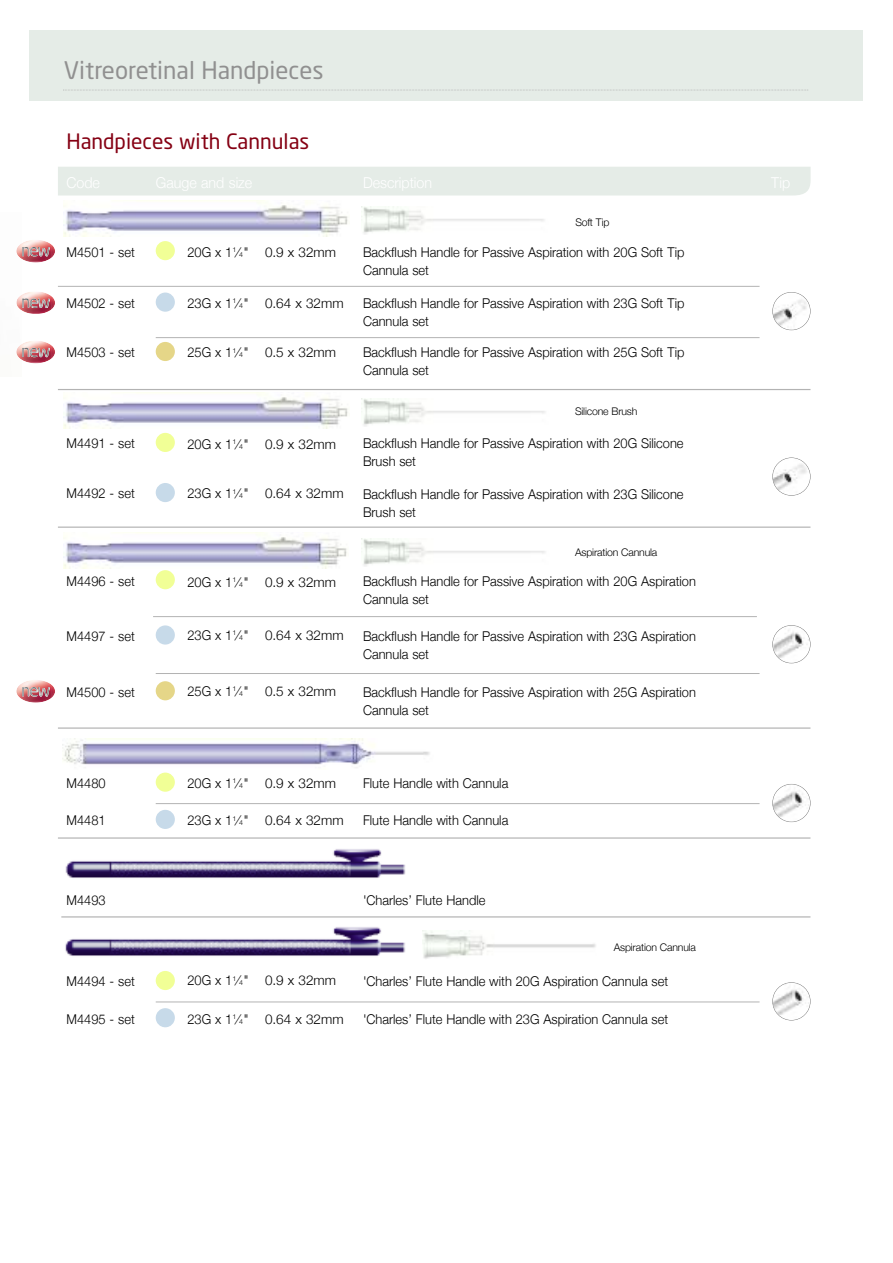
<style>
.page{position:relative;width:893px;height:1263px;background:#fff}
.page>*{position:absolute;margin:0;border:0;box-sizing:border-box;transform-origin:0 0}
.t1{font:24px "Neo Sans";color:#909090}
.t2{font:21px "Neo Sans";color:#850013}
.t3{font:300 13.5px/18px "Helvetica Neue";color:#000;scale:.95 1}
.t4{font:300 10.5px "Helvetica Neue";letter-spacing:-.015em;color:#000}
.s1{font-size:6.75px}
</style>
<div class="page">
<div style="left:30px;top:30px;width:833px;height:71px;background:#e5ece7"></div>
<svg style="left:63px;top:90px;width:745px;height:1px"></svg>
<img style="left:63px;top:200px;width:285px;height:36px">
<img style="left:361px;top:207px;width:183px;height:27px">
<img style="left:773px;top:292px;width:36px;height:38px;border-radius:50%">
<div style="left:772px;top:292px;width:39px;height:38px;border:1px solid #808080;border-radius:50%"></div>
<img style="left:773px;top:458px;width:36px;height:37px;border-radius:50%">
<div style="left:772px;top:457px;width:39px;height:39px;border:1px solid #808080;border-radius:50%"></div>
<img style="left:773px;top:625px;width:37px;height:38px;border-radius:50%">
<div style="left:772px;top:625px;width:39px;height:38px;border:1px solid #808080;border-radius:50%"></div>
<hr style="left:58px;top:286px;width:701px;height:1px;background:#b3b3b3">
<div style="left:156px;top:241px;width:19px;height:19px;background:#f1ff96;border-radius:50%"></div>
<img style="left:63px;top:392px;width:285px;height:36px">
<img style="left:362px;top:398px;width:183px;height:28px">
<div style="left:156px;top:433px;width:19px;height:19px;background:#f1ff96;border-radius:50%"></div>
<div style="left:156px;top:483px;width:19px;height:19px;background:#c7dae9;border-radius:50%"></div>
<hr style="left:156px;top:337px;width:603px;height:1px;background:#b3b3b3">
<hr style="left:153px;top:616px;width:604px;height:1px;background:#b3b3b3">
<hr style="left:156px;top:673px;width:603px;height:1px;background:#b3b3b3">
<div style="left:156px;top:293px;width:19px;height:19px;background:#c7dae9;border-radius:50%"></div>
<img style="left:63px;top:738px;width:367px;height:27px">
<img style="left:773px;top:784px;width:37px;height:38px;border-radius:50%">
<div style="left:772px;top:784px;width:39px;height:38px;border:1px solid #808080;border-radius:50%"></div>
<hr style="left:156px;top:803px;width:603px;height:1px;background:#b3b3b3">
<div style="left:156px;top:772px;width:19px;height:20px;background:#f1ff96;border-radius:50%"></div>
<div style="left:156px;top:810px;width:19px;height:19px;background:#c7dae9;border-radius:50%"></div>
<img style="left:65px;top:849px;width:341px;height:29px">
<img style="left:65px;top:927px;width:341px;height:29px">
<img style="left:773px;top:983px;width:37px;height:37px;border-radius:50%">
<div style="left:772px;top:982px;width:39px;height:38px;border:1px solid #808080;border-radius:50%"></div>
<hr style="left:156px;top:1002px;width:603px;height:1px;background:#b3b3b3">
<div style="left:156px;top:971px;width:19px;height:19px;background:#f1ff96;border-radius:50%"></div>
<div style="left:156px;top:1008px;width:19px;height:19px;background:#c7dae9;border-radius:50%"></div>
<div style="left:156px;top:342px;width:19px;height:19px;background:#e5d688;border-radius:50%"></div>
<img style="left:29px;top:297px;width:24px;height:17px">
<img style="left:16px;top:292px;width:36px;height:21px">
<svg style="left:22px;top:298px;width:33px;height:11px"></svg>
<img style="left:16px;top:240px;width:36px;height:22px">
<svg style="left:22px;top:247px;width:33px;height:10px"></svg>
<img style="left:63px;top:532px;width:284px;height:36px">
<img style="left:362px;top:538px;width:183px;height:28px">
<div style="left:156px;top:681px;width:19px;height:19px;background:#e5d688;border-radius:50%"></div>
<img style="left:31px;top:685px;width:23px;height:18px">
<img style="left:16px;top:680px;width:36px;height:22px">
<svg style="left:22px;top:687px;width:33px;height:10px"></svg>
<img style="left:16px;top:341px;width:36px;height:22px">
<svg style="left:22px;top:348px;width:33px;height:10px"></svg>
<img style="left:422px;top:931px;width:174px;height:28px">
<div style="left:156px;top:570px;width:19px;height:19px;background:#f1ff96;border-radius:50%"></div>
<div style="left:156px;top:625px;width:19px;height:19px;background:#c7dae9;border-radius:50%"></div>
<hr style="left:58px;top:526px;width:752px;height:2px;background:#b3b3b3">
<hr style="left:58px;top:389px;width:752px;height:1px;background:#b3b3b3">
<hr style="left:58px;top:727px;width:752px;height:2px;background:#b3b3b3">
<hr style="left:61px;top:916px;width:749px;height:1px;background:#b3b3b3">
<hr style="left:58px;top:837px;width:752px;height:2px;background:#b3b3b3">
<div style="left:58px;top:167px;width:753px;height:28px;background:#e5ece7"></div>
<h1 class="t1" style="left:64px;top:61px;width:261px">Vitreoretinal Handpieces</h1>
<h2 class="t2" style="left:66px;top:134px;width:244px">Handpieces with Cannulas</h2>
<p class="t4" style="left:575px;top:216px;width:36px">Soft Tip</p>
<p class="t3" style="left:187px;top:242px;width:158px">20G x 1<sup>1</sup>⁄<span class="s1">4</span>" 0.9 x 32mm</p>
<p class="t3" style="left:66px;top:242px;width:74px">M4501 - set</p>
<p class="t3" style="left:363px;top:242px;width:340px">Backflush Handle for Passive Aspiration with 20G Soft Tip<br>Cannula set</p>
<p class="t3" style="left:187px;top:294px;width:166px">23G x 1<sup>1</sup>⁄<span class="s1">4</span>" 0.64 x 32mm</p>
<p class="t3" style="left:66px;top:294px;width:74px">M4502 - set</p>
<p class="t3" style="left:363px;top:294px;width:340px">Backflush Handle for Passive Aspiration with 23G Soft Tip<br>Cannula set</p>
<p class="t3" style="left:187px;top:343px;width:158px">25G x 1<sup>1</sup>⁄<span class="s1">4</span>" 0.5 x 32mm</p>
<p class="t3" style="left:66px;top:343px;width:74px">M4503 - set</p>
<p class="t3" style="left:363px;top:343px;width:340px">Backflush Handle for Passive Aspiration with 25G Soft Tip<br>Cannula set</p>
<p class="t4" style="left:575px;top:405px;width:64px">Silicone Brush</p>
<p class="t3" style="left:66px;top:434px;width:74px">M4491 - set</p>
<p class="t3" style="left:363px;top:434px;width:339px">Backflush Handle for Passive Aspiration with 20G Silicone<br>Brush set</p>
<p class="t3" style="left:66px;top:484px;width:74px">M4492 - set</p>
<p class="t3" style="left:363px;top:484px;width:339px">Backflush Handle for Passive Aspiration with 23G Silicone<br>Brush set</p>
<p class="t3" style="left:187px;top:434px;width:158px">20G x 1<sup>1</sup>⁄<span class="s1">4</span>" 0.9 x 32mm</p>
<p class="t3" style="left:187px;top:484px;width:166px">23G x 1<sup>1</sup>⁄<span class="s1">4</span>" 0.64 x 32mm</p>
<p class="t4" style="left:575px;top:546px;width:84px">Aspiration Cannula</p>
<p class="t3" style="left:66px;top:571px;width:74px">M4496 - set</p>
<p class="t3" style="left:363px;top:572px;width:352px">Backflush Handle for Passive Aspiration with 20G Aspiration<br>Cannula set</p>
<p class="t3" style="left:66px;top:627px;width:74px">M4497 - set</p>
<p class="t3" style="left:363px;top:627px;width:352px">Backflush Handle for Passive Aspiration with 23G Aspiration<br>Cannula set</p>
<p class="t3" style="left:187px;top:572px;width:158px">20G x 1<sup>1</sup>⁄<span class="s1">4</span>" 0.9 x 32mm</p>
<p class="t3" style="left:187px;top:626px;width:166px">23G x 1<sup>1</sup>⁄<span class="s1">4</span>" 0.64 x 32mm</p>
<p class="t3" style="left:187px;top:682px;width:158px">25G x 1<sup>1</sup>⁄<span class="s1">4</span>" 0.5 x 32mm</p>
<p class="t3" style="left:66px;top:682px;width:74px">M4500 - set</p>
<p class="t3" style="left:363px;top:683px;width:352px">Backflush Handle for Passive Aspiration with 25G Aspiration<br>Cannula set</p>
<p class="t3" style="left:187px;top:774px;width:158px">20G x 1<sup>1</sup>⁄<span class="s1">4</span>" 0.9 x 32mm</p>
<p class="t3" style="left:66px;top:774px;width:43px">M4480</p>
<p class="t3" style="left:363px;top:774px;width:154px">Flute Handle with Cannula</p>
<p class="t3" style="left:187px;top:811px;width:166px">23G x 1<sup>1</sup>⁄<span class="s1">4</span>" 0.64 x 32mm</p>
<p class="t3" style="left:66px;top:811px;width:43px">M4481</p>
<p class="t3" style="left:363px;top:811px;width:154px">Flute Handle with Cannula</p>
<p class="t3" style="left:66px;top:890px;width:43px">M4493</p>
<p class="t3" style="left:363px;top:890px;width:130px">'Charles’ Flute Handle</p>
<p class="t4" style="left:614px;top:941px;width:84px">Aspiration Cannula</p>
<p class="t3" style="left:187px;top:971px;width:158px">20G x 1<sup>1</sup>⁄<span class="s1">4</span>" 0.9 x 32mm</p>
<p class="t3" style="left:187px;top:1010px;width:166px">23G x 1<sup>1</sup>⁄<span class="s1">4</span>" 0.64 x 32mm</p>
<p class="t3" style="left:66px;top:972px;width:74px">M4494 - set</p>
<p class="t3" style="left:363px;top:972px;width:323px">'Charles’ Flute Handle with 20G Aspiration Cannula set</p>
<p class="t3" style="left:66px;top:1009px;width:74px">M4495 - set</p>
<p class="t3" style="left:363px;top:1009px;width:323px">'Charles’ Flute Handle with 23G Aspiration Cannula set</p>
</div>
